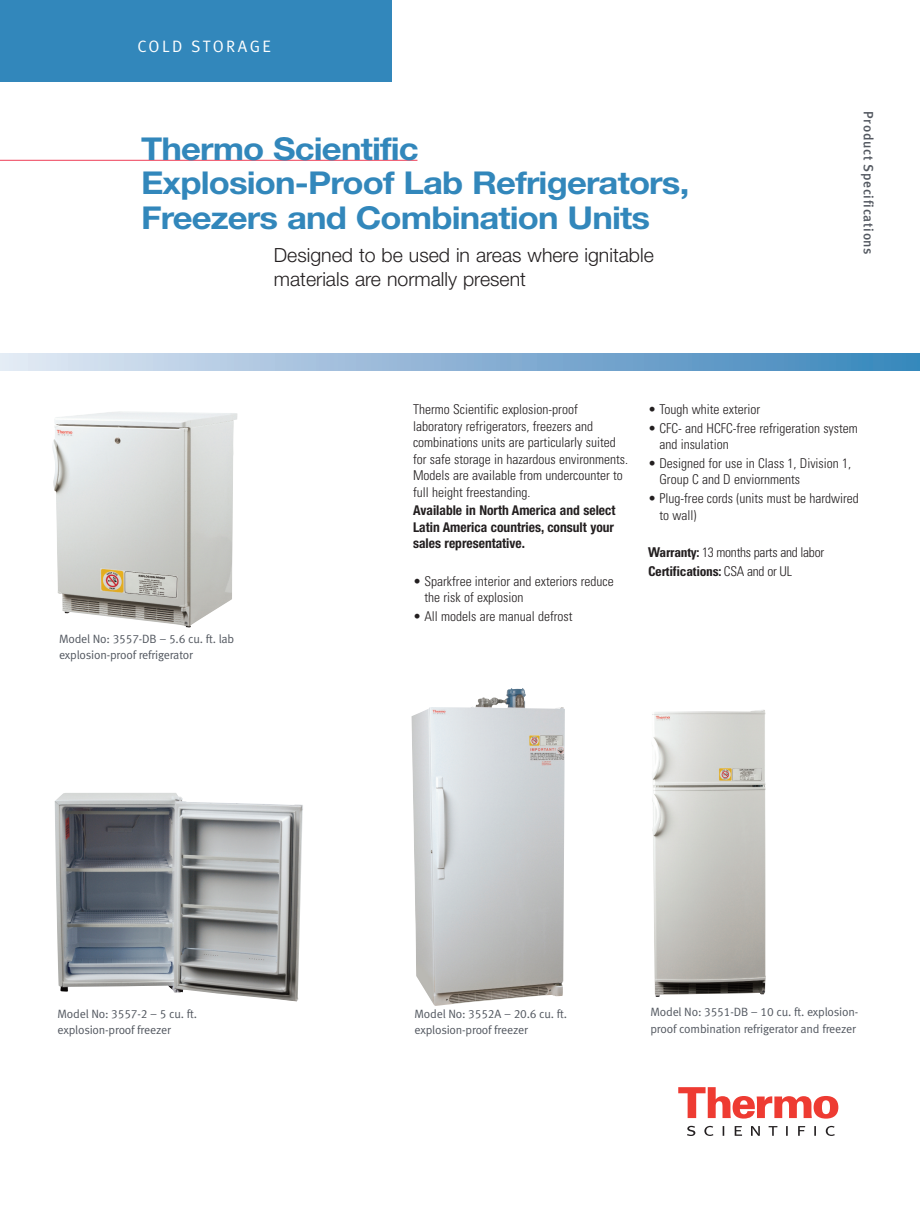
<style>
.page{position:relative;width:920px;height:1218px;background:#fff}
.page>*{position:absolute;margin:0;border:0;box-sizing:border-box;transform-origin:0 0}
.t1{font:700 31.5px/34.5px "Helvetica Neue";letter-spacing:-.025em;color:#3287bb;scale:1.1 1}
.t2{font:300 19.5px/24px "Helvetica Neue";color:#231f20}
.t3{font:16.5px "Meta Normal";letter-spacing:.15em;color:#fff}
.t4{font:300 condensed 13.5px/16.5px "Univers";color:#231f20}
.t5{font:700 condensed 13.5px/16.5px "Helvetica Neue";color:#231f20;text-align:justify}
.t6{font:300 condensed 13.5px/18.6px "Univers";letter-spacing:-.02em;color:#231f20}
.t7{font:13.5px "Meta Medium LF";letter-spacing:.05em;color:#535860}
.t8{font:12px/16.5px "Meta Normal LF";letter-spacing:-.015em;color:#535860}
.s1{font-weight:700}
</style>
<div class="page">
<img style="left:652px;top:710px;width:114px;height:287px">
<img style="left:55px;top:793px;width:248px;height:208px">
<img style="left:52px;top:411px;width:186px;height:216px">
<div style="left:0;top:0;width:392px;height:82px;background:#3287bb"></div>
<hr style="left:0;top:160px;width:417px;height:1px;background:#ee3d56">
<svg style="left:678px;top:1087px;width:160px;height:31px"></svg>
<svg style="left:687px;top:1125px;width:148px;height:11px"></svg>
<div style="left:0;top:354px;width:920px;height:17px;background:linear-gradient(to right,#e2e6f3,#3883ba)"></div>
<img style="left:411px;top:688px;width:154px;height:318px">
<p class="t3" style="left:138px;top:40px;width:135px">COLD STORAGE</p>
<h1 class="t1" style="left:141px;top:130px;width:500px">Thermo Scientific<br>Explosion-Proof Lab Refrigerators,<br>Freezers and Combination Units</h1>
<h2 class="t2" style="left:274px;top:243px;width:381px">Designed to be used in areas where ignitable materials are normally present</h2>
<p class="t7" style="left:874px;top:111px;width:145px;rotate:90deg">Product Specifications</p>
<p class="t8" style="left:59px;top:631px;width:177px">Model No: 3557-DB – 5.6 cu. ft. lab explosion-proof refrigerator</p>
<p class="t8" style="left:58px;top:1006px;width:141px">Model No: 3557-2 – 5 cu. ft. explosion-proof freezer</p>
<p class="t4" style="left:413px;top:402px;width:217px">Thermo Scientific explosion-proof laboratory refrigerators, freezers and combinations units are particularly suited for safe storage in hazardous environments.<br>Models are available from undercounter to full height freestanding.</p>
<p class="t5" style="left:413px;top:502px;width:204px">Available in North America and select Latin America countries, consult your sales representative.</p>
<p class="t4" style="left:424px;top:574px;width:191px;text-indent:-11px">• Sparkfree interior and exteriors reduce the risk of explosion</p>
<p class="t4" style="left:413px;top:609px;width:161px">• All models are manual defrost</p>
<p class="t4" style="left:648px;top:402px;width:114px">• Tough white exterior</p>
<p class="t4" style="left:659px;top:421px;width:200px;text-indent:-11px">• CFC- and HCFC-free refrigeration system and insulation</p>
<p class="t4" style="left:659px;top:456px;width:193px;text-indent:-11px">• Designed for use in Class 1, Division 1,<br>Group C and D enviornments</p>
<p class="t4" style="left:659px;top:491px;width:201px;text-indent:-11px">• Plug-free cords (units must be hardwired to wall)</p>
<p class="t6" style="left:648px;top:544px;width:178px"><span class="s1">Warranty:</span> 13 months parts and labor<br><span class="s1">Certifications:</span> CSA and or UL</p>
<p class="t8" style="left:414px;top:1006px;width:154px">Model No: 3552A – 20.6 cu. ft. explosion-proof freezer</p>
<p class="t8" style="left:650px;top:1004px;width:209px">Model No: 3551-DB – 10 cu. ft. explosion&shy;proof combination refrigerator and freezer</p>
</div>
